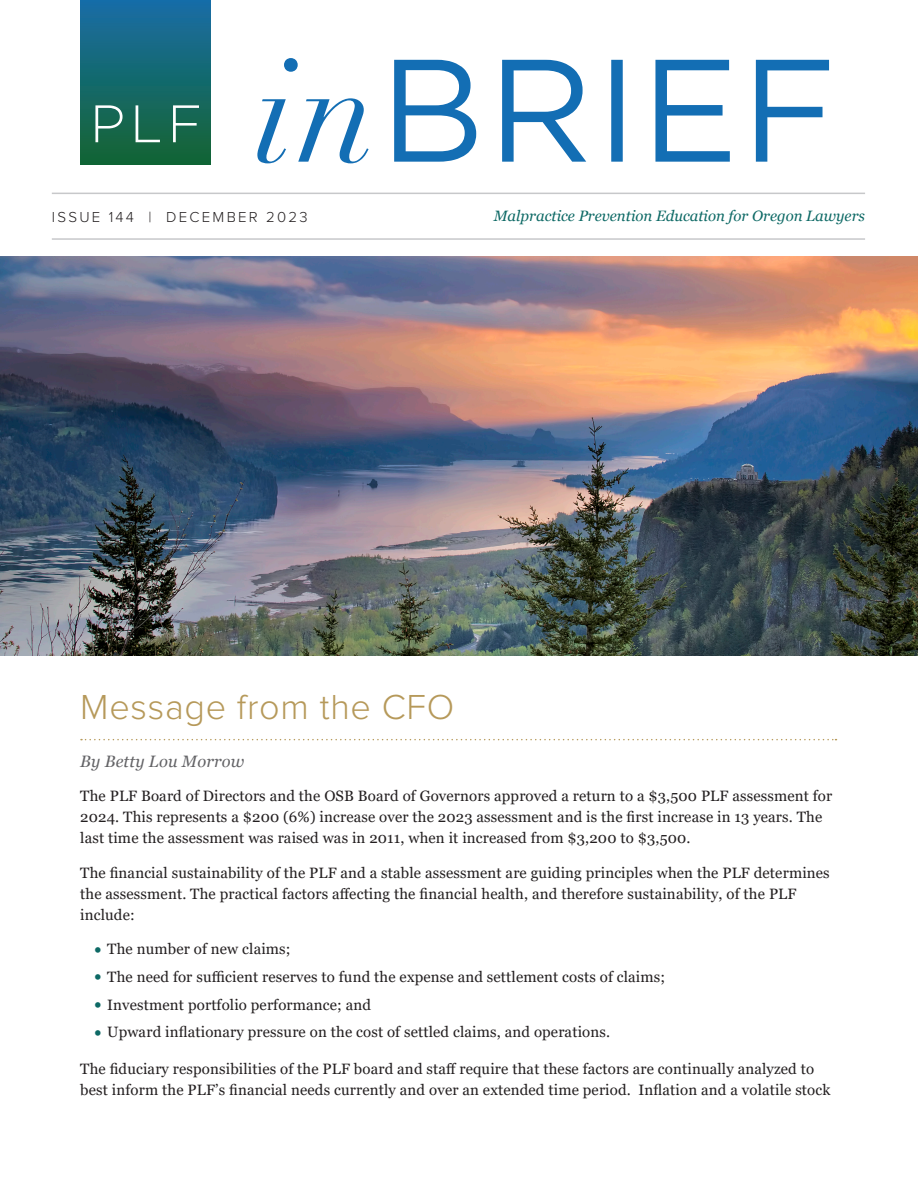
<style>
.page{position:relative;width:918px;height:1188px;background:#fff}
.page>*{position:absolute;margin:0;border:0;box-sizing:border-box;transform-origin:0 0}
.Section_Head{font:300 36px "Proxima Nova";letter-spacing:.02em;color:#b6995a}
.Byline{font:italic 16.5px "Georgia";letter-spacing:.01em;color:#636366}
.Body{font:15px/21px "Georgia";letter-spacing:.01em;color:#231f20}
.t1{font:italic 15px "Georgia";color:#0d6965}
.t2{font:300 15px "Proxima Nova";letter-spacing:.15em;color:#231f20}
.s1{font-size:21px;color:#0d6965}
</style>
<div class="page">
<hr style="left:52px;top:193px;width:813px;height:1px;background:#c7c8ca">
<hr style="left:52px;top:238px;width:813px;height:2px;background:#c7c8ca">
<div style="left:80px;top:0;width:130px;height:165px;background:linear-gradient(to bottom,#186da6,#136432)"></div>
<svg style="left:95px;top:105px;width:28px;height:37px"></svg>
<svg style="left:136px;top:105px;width:24px;height:37px"></svg>
<svg style="left:173px;top:105px;width:26px;height:37px"></svg>
<svg style="left:257px;top:58px;width:572px;height:105px"></svg>
<img style="left:0;top:256px;width:918px;height:399px">
<svg style="left:81px;top:739px;width:756px;height:1px"></svg>
<p class="t2" style="left:52px;top:210px;width:257px">ISSUE 144 | DECEMBER 2023</p>
<p class="t1" style="left:494px;top:206px;width:373px">Malpractice Prevention Education for Oregon Lawyers</p>
<p class="Section_Head" style="left:80px;top:690px;width:376px">Message from the CFO</p>
<p class="Byline" style="left:80px;top:751px;width:166px">By Betty Lou Morrow</p>
<p class="Body" style="left:80px;top:786px;width:754px">The PLF Board of Directors and the OSB Board of Governors approved a return to a $3,500 PLF assessment for<br>2024. This represents a $200 (6%) increase over the 2023 assessment and is the first increase in 13 years. The last time the assessment was raised was in 2011, when it increased from $3,200 to $3,500.</p>
<p class="Body" style="left:80px;top:862px;width:751px">The financial sustainability of the PLF and a stable assessment are guiding principles when the PLF determines the assessment. The practical factors affecting the financial health, and therefore sustainability, of the PLF include:</p>
<p class="Body" style="left:94px;top:939px;width:198px"><span class="s1">•</span> The number of new claims;</p>
<p class="Body" style="left:94px;top:967px;width:573px"><span class="s1">•</span> The need for sufficient reserves to fund the expense and settlement costs of claims;</p>
<p class="Body" style="left:94px;top:994px;width:279px"><span class="s1">•</span> Investment portfolio performance; and</p>
<p class="Body" style="left:94px;top:1022px;width:518px"><span class="s1">•</span> Upward inflationary pressure on the cost of settled claims, and operations.</p>
<p class="Body" style="left:80px;top:1059px;width:752px">The fiduciary responsibilities of the PLF board and staff require that these factors are continually analyzed to best inform the PLF’s financial needs currently and over an extended time period. Inflation and a volatile stock</p>
</div>
